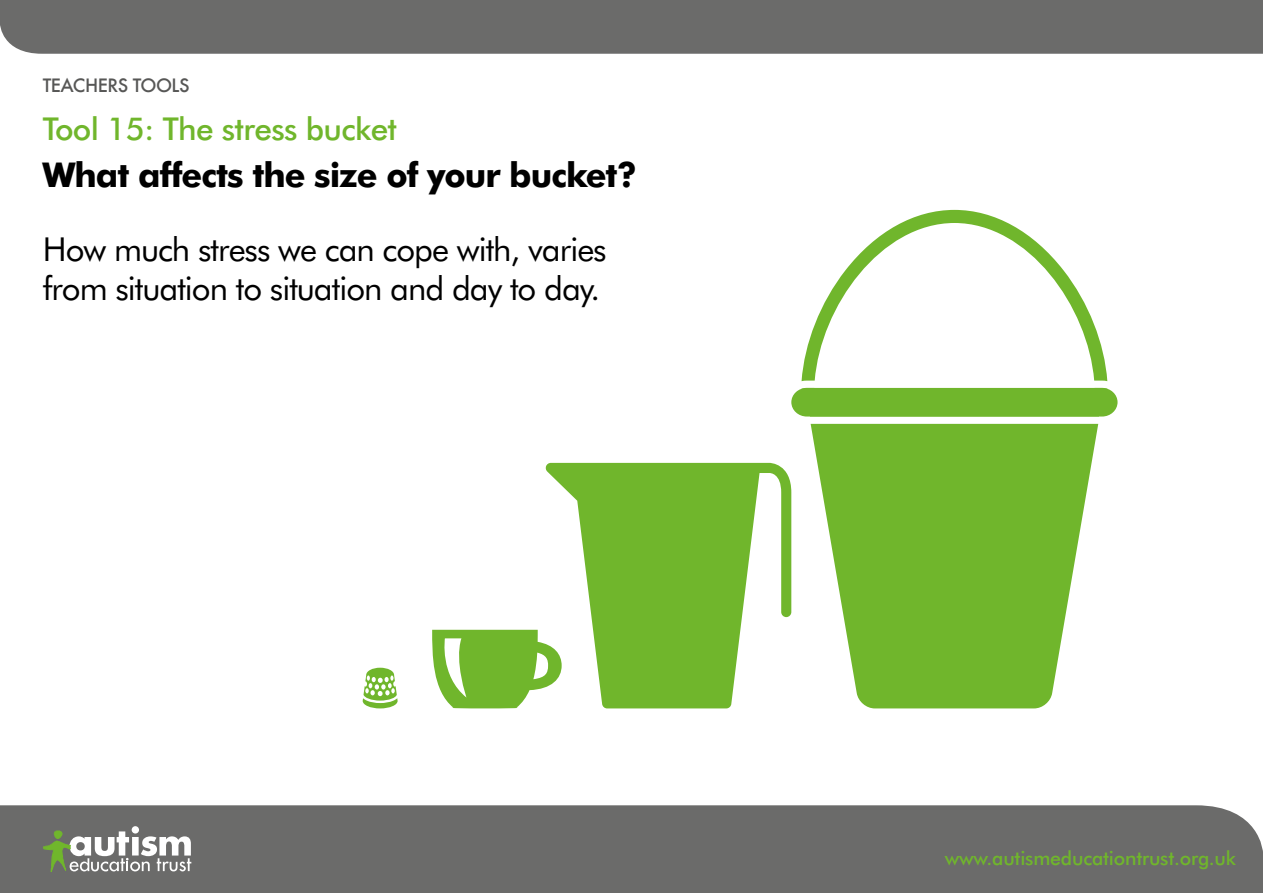
<style>
.page{position:relative;width:1263px;height:893px;background:#fff}
.page>*{position:absolute;margin:0;border:0;box-sizing:border-box;transform-origin:0 0}
.t1{font:700 34.2px "Futura BT";letter-spacing:-.03em;color:#000}
.t2{font:33px/39.6px "Futura BT";letter-spacing:-.03em;color:#000}
.t3{font:500 31.5px "Futura BT";letter-spacing:-.02em;color:#70b62c}
.t4{font:500 19.5px "Futura BT";letter-spacing:-.01em;color:#70b62c}
.t5{font:500 18px "Futura";letter-spacing:-.03em;color:#575756}
</style>
<div class="page">
<div style="left:0;top:0;width:1263px;height:54px;background:#6b6b6a"></div>
<div style="left:0;top:805px;width:1263px;height:88px;background:#6b6b6a"></div>
<svg style="left:42px;top:826px;width:149px;height:46px"></svg>
<svg style="left:363px;top:668px;width:35px;height:40px"></svg>
<svg style="left:432px;top:630px;width:113px;height:79px"></svg>
<svg style="left:545px;top:463px;width:246px;height:245px;fill:#70b62c"></svg>
<svg style="left:811px;top:424px;width:287px;height:284px;fill:#70b62c"></svg>
<svg style="left:801px;top:210px;width:306px;height:171px"></svg>
<div style="left:791px;top:388px;width:326px;height:29px;background:#70b62c"></div>
<p class="t5" style="left:43px;top:73px;width:148px">TEACHERS TOOLS</p>
<p class="t3" style="left:43px;top:110px;width:356px">Tool 15: The stress bucket</p>
<p class="t1" style="left:43px;top:154px;width:596px">What affects the size of your bucket?</p>
<p class="t2" style="left:43px;top:229px;width:565px">How much stress we can cope with, varies from situation to situation and day to day.</p>
<p class="t4" style="left:945px;top:847px;width:293px">www.autismeducationtrust.org.uk</p>
</div>
